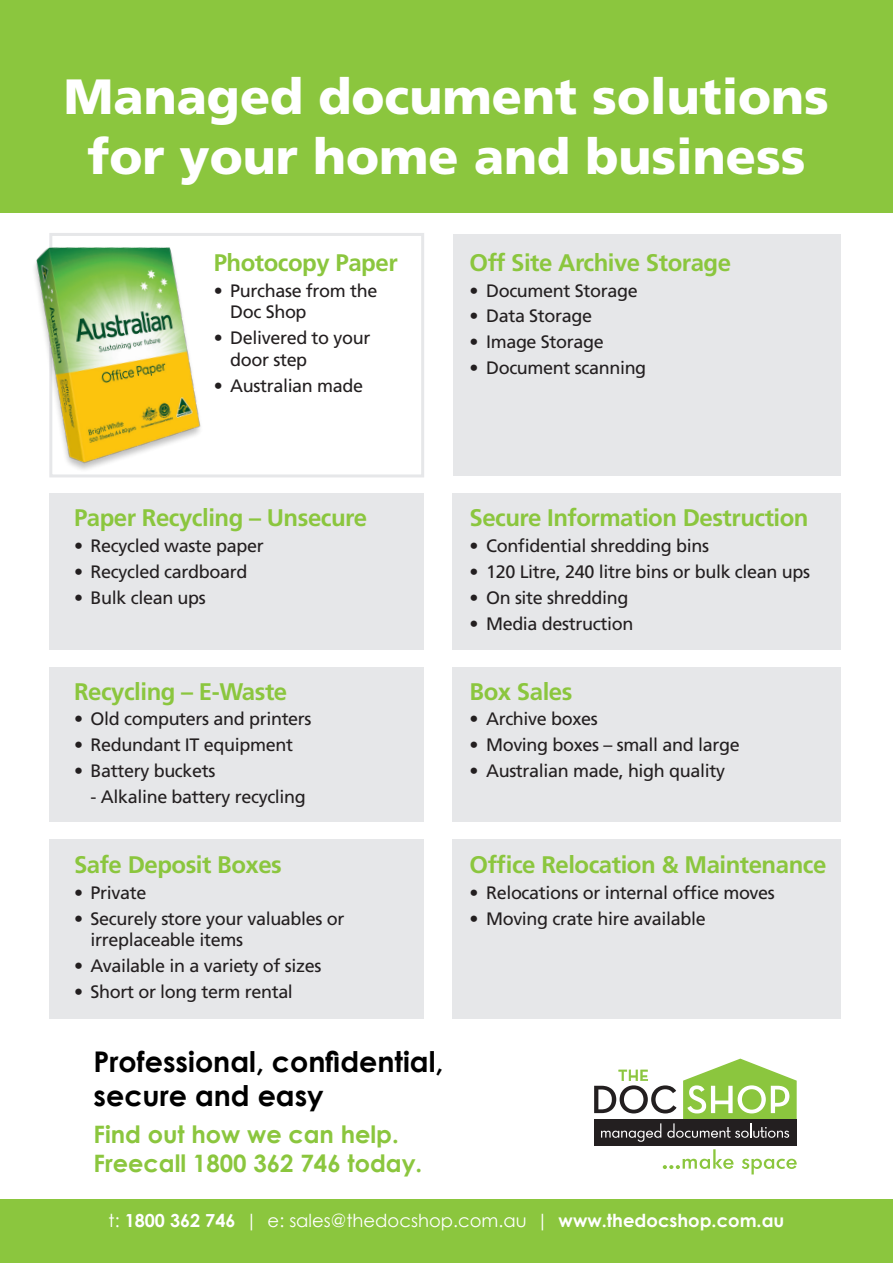
<style>
.page{position:relative;width:893px;height:1263px;background:#fff}
.page>*{position:absolute;margin:0;border:0;box-sizing:border-box;transform-origin:0 0}
.H1-Area_headig{font:900 49.5px/60px "Frutiger";color:#fff;text-align:center}
.t1{font:700 28.5px/34.2px "Century Gothic";color:#000}
.H1-Area_headig-2{font:700 24px "Frutiger";letter-spacing:-.02em;color:#8bc63e}
.t2{font:700 24px "Century Gothic";color:#8bc63e}
.H1-Area_headig-3{font:18px/21.6px "Frutiger";letter-spacing:-.02em;color:#231f20}
.t3{font:700 18px "Century Gothic";color:#fff}
.s1{font-weight:400}
</style>
<div class="page">
<div style="left:453px;top:493px;width:388px;height:157px;background:#e6e7e9"></div>
<div style="left:49px;top:493px;width:374px;height:157px;background:#e6e7e9"></div>
<div style="left:49px;top:233px;width:375px;height:244px;border:3px solid #e6e7e9"></div>
<div style="left:453px;top:234px;width:387px;height:242px;background:#e6e7e9"></div>
<div style="left:453px;top:667px;width:388px;height:155px;background:#e6e7e9"></div>
<div style="left:49px;top:667px;width:374px;height:155px;background:#e6e7e9"></div>
<div style="left:453px;top:839px;width:388px;height:179px;background:#e6e7e9"></div>
<div style="left:49px;top:839px;width:374px;height:179px;background:#e6e7e9"></div>
<div style="left:0;top:1199px;width:893px;height:64px;background:#8bc63e"></div>
<div style="left:594px;top:1119px;width:203px;height:26px;background:#231f20"></div>
<svg style="left:663px;top:1149px;width:70px;height:20px"></svg>
<svg style="left:742px;top:1159px;width:55px;height:15px"></svg>
<svg style="left:594px;top:1058px;width:203px;height:84px"></svg>
<div style="left:0;top:0;width:893px;height:213px;background:#8bc63e"></div>
<img style="left:34px;top:233px;width:198px;height:245px">
<p class="H1-Area_headig" style="left:64px;top:66px;width:767px">Managed document solutions for your home and business</p>
<p class="H1-Area_headig-2" style="left:214px;top:248px;width:185px">Photocopy Paper</p>
<p class="H1-Area_headig-3" style="left:230px;top:280px;width:149px;text-indent:-17px">• Purchase from the<br>Doc Shop</p>
<p class="H1-Area_headig-3" style="left:230px;top:327px;width:142px;text-indent:-17px">• Delivered to your door step</p>
<p class="H1-Area_headig-3" style="left:214px;top:375px;width:151px">• Australian made</p>
<p class="H1-Area_headig-2" style="left:74px;top:504px;width:294px">Paper Recycling – Unsecure</p>
<p class="H1-Area_headig-3" style="left:74px;top:535px;width:191px">• Recycled waste paper</p>
<p class="H1-Area_headig-3" style="left:74px;top:561px;width:175px">• Recycled cardboard</p>
<p class="H1-Area_headig-3" style="left:74px;top:587px;width:133px">• Bulk clean ups</p>
<p class="H1-Area_headig-2" style="left:74px;top:677px;width:215px">Recycling – E-Waste</p>
<p class="H1-Area_headig-3" style="left:74px;top:708px;width:239px">• Old computers and printers</p>
<p class="H1-Area_headig-3" style="left:74px;top:734px;width:220px">• Redundant IT equipment</p>
<p class="H1-Area_headig-3" style="left:74px;top:760px;width:143px">• Battery buckets</p>
<p class="H1-Area_headig-3" style="left:91px;top:786px;width:217px">- Alkaline battery recycling</p>
<p class="H1-Area_headig-2" style="left:74px;top:850px;width:209px">Safe Deposit Boxes</p>
<p class="H1-Area_headig-3" style="left:74px;top:882px;width:74px">• Private</p>
<p class="H1-Area_headig-3" style="left:91px;top:908px;width:255px;text-indent:-17px">• Securely store your valuables or irreplaceable items</p>
<p class="H1-Area_headig-3" style="left:74px;top:955px;width:249px">• Available in a variety of sizes</p>
<p class="H1-Area_headig-3" style="left:74px;top:981px;width:220px">• Short or long term rental</p>
<p class="H1-Area_headig-2" style="left:470px;top:248px;width:263px">Off Site Archive Storage</p>
<p class="H1-Area_headig-3" style="left:470px;top:280px;width:170px">• Document Storage</p>
<p class="H1-Area_headig-3" style="left:470px;top:305px;width:124px">• Data Storage</p>
<p class="H1-Area_headig-3" style="left:470px;top:331px;width:136px">• Image Storage</p>
<p class="H1-Area_headig-3" style="left:470px;top:357px;width:178px">• Document scanning</p>
<p class="H1-Area_headig-2" style="left:470px;top:504px;width:341px">Secure Information Destruction</p>
<p class="H1-Area_headig-3" style="left:470px;top:535px;width:241px">• Confidential shredding bins</p>
<p class="H1-Area_headig-3" style="left:470px;top:561px;width:342px">• 120 Litre, 240 litre bins or bulk clean ups</p>
<p class="H1-Area_headig-3" style="left:470px;top:587px;width:160px">• On site shredding</p>
<p class="H1-Area_headig-3" style="left:470px;top:613px;width:165px">• Media destruction</p>
<p class="H1-Area_headig-2" style="left:470px;top:677px;width:104px">Box Sales</p>
<p class="H1-Area_headig-3" style="left:470px;top:708px;width:130px">• Archive boxes</p>
<p class="H1-Area_headig-3" style="left:470px;top:734px;width:272px">• Moving boxes – small and large</p>
<p class="H1-Area_headig-3" style="left:470px;top:760px;width:257px">• Australian made, high quality</p>
<p class="H1-Area_headig-2" style="left:470px;top:850px;width:358px">Office Relocation &amp; Maintenance</p>
<p class="H1-Area_headig-3" style="left:470px;top:882px;width:307px">• Relocations or internal office moves</p>
<p class="H1-Area_headig-3" style="left:470px;top:908px;width:238px">• Moving crate hire available</p>
<p class="t1" style="left:94px;top:1043px;width:351px">Professional, confidential, secure and easy</p>
<p class="t2" style="left:94px;top:1119px;width:307px">Find out how we can help.</p>
<p class="t2" style="left:94px;top:1148px;width:330px">Freecall 1800 362 746 today.</p>
<p class="t3" style="left:109px;top:1209px;width:677px"><span class="s1">t:</span> 1800 362 746 <span class="s1">| e: sales@thedocshop.com.au |</span> www.thedocshop.com.au</p>
</div>
